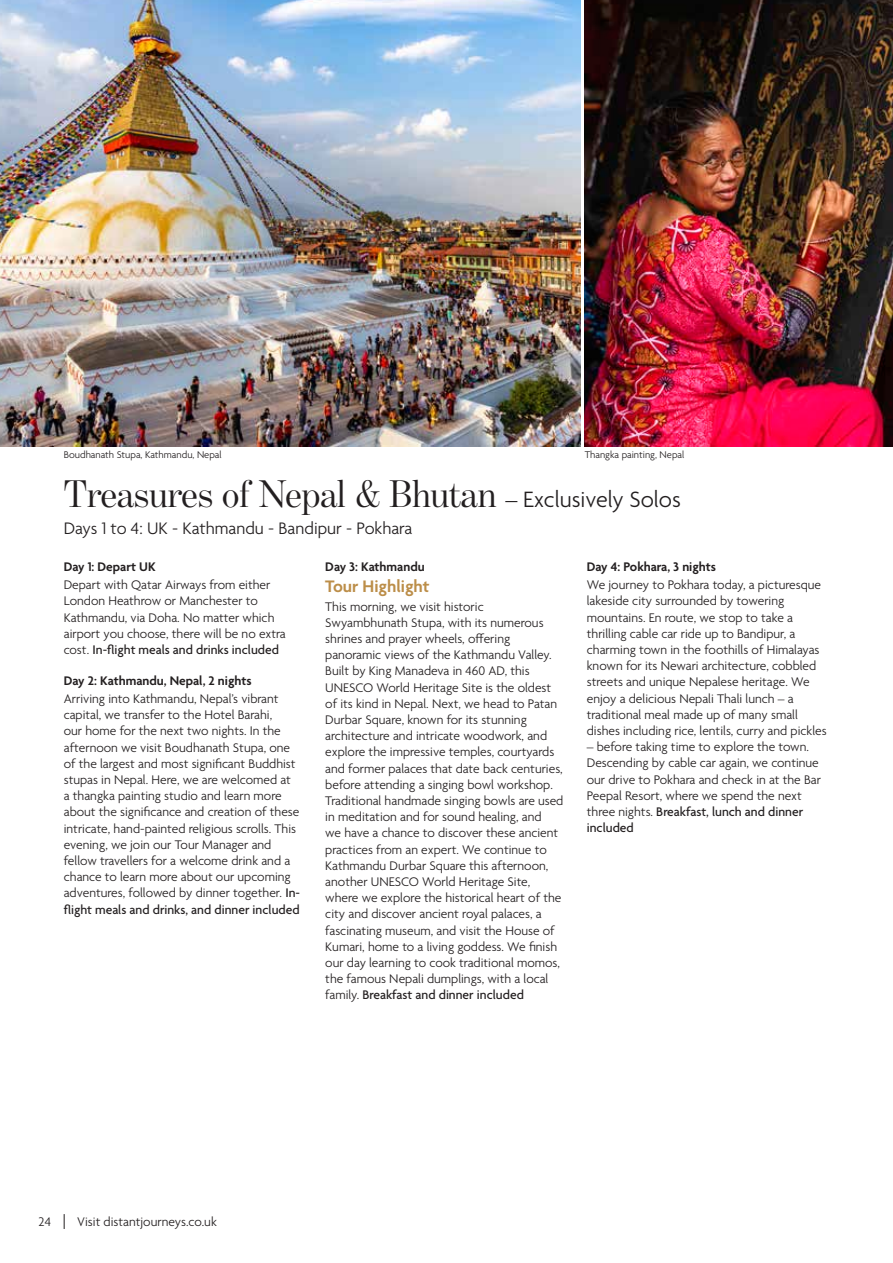
<style>
.page{position:relative;width:893px;height:1263px;background:#fff}
.page>*{position:absolute;margin:0;border:0;box-sizing:border-box;transform-origin:0 0}
.t1{font:39px "Benton Mod Disp";color:#231f20}
.t2{font:300 18px "Agenda";color:#231f20}
.t3{font:600 18px "Agenda";color:#bc8e49}
.t4{font:300 13.5px/16.2px "Agenda";color:#231f20}
.t5{font:600 13.5px "Agenda";color:#231f20}
.t6{font:300 10.5px "Agenda";color:#231f20}
.s1{font-family:"Agenda";font-weight:300;font-size:24px}
.s2{font-weight:600}
.s3{font-weight:500}
</style>
<div class="page">
<svg style="left:64px;top:1214px;width:1px;height:15px"></svg>
<img style="left:0;top:0;width:580px;height:446px">
<img style="left:585px;top:0;width:307px;height:446px">
<hr style="left:892px;top:0;width:1px;height:1182px;background:#e6e7e9">
<p class="t6" style="left:64px;top:449px;width:159px">Boudhanath Stupa, Kathmandu, Nepal</p>
<p class="t6" style="left:585px;top:449px;width:101px">Thangka painting, Nepal</p>
<p class="t1" style="left:64px;top:472px;width:618px">Treasures of Nepal &amp; Bhutan <span class="s1">– Exclusively Solos</span></p>
<p class="t2" style="left:64px;top:519px;width:350px">Days 1 to 4: UK - Kathmandu - Bandipur - Pokhara</p>
<p class="t4" style="left:64px;top:558px;width:208px;line-height:18.1px"><span class="s2">Day 1: Depart UK<br></span>Depart with Qatar Airways from either</p>
<p class="t4" style="left:64px;top:594px;width:224px">London Heathrow or Manchester to Kathmandu, via Doha. No matter which airport you choose, there will be no extra cost. <span class="s3">In-flight meals and drinks included</span></p>
<p class="t4" style="left:64px;top:672px;width:216px;line-height:18.1px"><span class="s2">Day 2: Kathmandu, Nepal, 2 nights<br></span>Arriving into Kathmandu, Nepal’s vibrant</p>
<p class="t4" style="left:64px;top:708px;width:238px">capital, we transfer to the Hotel Barahi,<br>our home for the next two nights. In the afternoon we visit Boudhanath Stupa, one of the largest and most significant Buddhist stupas in Nepal. Here, we are welcomed at a thangka painting studio and learn more about the significance and creation of these intricate, hand-painted religious scrolls. This evening, we join our Tour Manager and fellow travellers for a welcome drink and a chance to learn more about our upcoming adventures, followed by dinner together. <span class="s3">In&shy;flight meals and drinks, and dinner included</span></p>
<p class="t5" style="left:325px;top:559px;width:101px">Day 3: Kathmandu</p>
<p class="t4" style="left:325px;top:599px;width:240px">This morning, we visit historic Swyambhunath Stupa, with its numerous shrines and prayer wheels, offering panoramic views of the Kathmandu Valley.<br>Built by King Manadeva in 460 AD, this UNESCO World Heritage Site is the oldest of its kind in Nepal. Next, we head to Patan Durbar Square, known for its stunning architecture and intricate woodwork, and explore the impressive temples, courtyards and former palaces that date back centuries, before attending a singing bowl workshop.<br>Traditional handmade singing bowls are used in meditation and for sound healing, and<br>we have a chance to discover these ancient practices from an expert. We continue to Kathmandu Durbar Square this afternoon, another UNESCO World Heritage Site, where we explore the historical heart of the city and discover ancient royal palaces, a fascinating museum, and visit the House of Kumari, home to a living goddess. We finish our day learning to cook traditional momos, the famous Nepali dumplings, with a local family. <span class="s3">Breakfast and dinner included</span></p>
<p class="t3" style="left:325px;top:577px;width:106px">Tour Highlight</p>
<p class="t4" style="left:587px;top:558px;width:236px;line-height:18.1px"><span class="s2">Day 4: Pokhara, 3 nights<br></span>We journey to Pokhara today, a picturesque</p>
<p class="t4" style="left:587px;top:594px;width:241px">lakeside city surrounded by towering mountains. En route, we stop to take a thrilling cable car ride up to Bandipur, a charming town in the foothills of Himalayas known for its Newari architecture, cobbled streets and unique Nepalese heritage. We enjoy a delicious Nepali Thali lunch – a traditional meal made up of many small dishes including rice, lentils, curry and pickles</p>
<p class="t4" style="left:587px;top:739px;width:236px">– before taking time to explore the town.<br>Descending by cable car again, we continue our drive to Pokhara and check in at the Bar Peepal Resort, where we spend the next three nights. <span class="s3">Breakfast, lunch and dinner included</span></p>
<p class="t4" style="left:39px;top:1214px;width:14px">24</p>
<p class="t4" style="left:77px;top:1214px;width:141px">Visit distantjourneys.co.uk</p>
</div>
